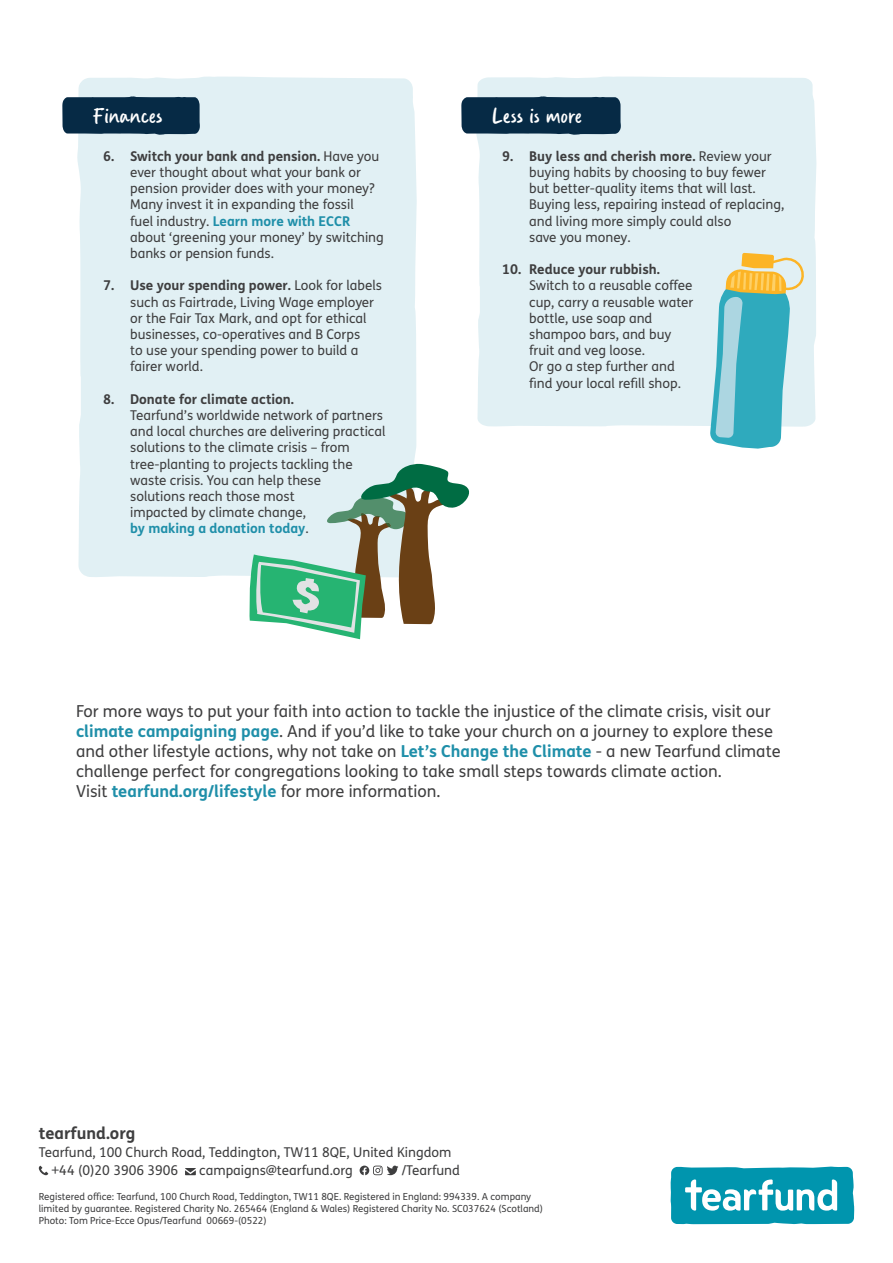
<style>
.page{position:relative;width:893px;height:1263px;background:#fff}
.page>*{position:absolute;margin:0;border:0;box-sizing:border-box;transform-origin:0 0}
.t1{font:24px "Gander";color:#fff}
.t2{font:16.5px/19.8px "FS Me";color:#3e3e3f}
.t3{font:700 16.5px "FS Me";color:#3e3e3f}
.t4{font:13.5px/16.2px "FS Me";color:#3e3e3f}
.t5{font:700 13.5px "FS Me";color:#3e3e3f}
.t6{font:9.75px/12px "FS Me";color:#3e3e3f}
.s1{font-weight:700}
.s2{font-weight:700;color:#1f8fa9}
</style>
<div class="page">
<div style="left:476px;top:76px;width:340px;height:351px;background:#e1f0f4"></div>
<div style="left:77px;top:76px;width:340px;height:501px;background:#e1f0f4"></div>
<svg style="left:461px;top:96px;width:160px;height:39px;background:#163851"></svg>
<svg style="left:62px;top:96px;width:138px;height:39px;background:#163851"></svg>
<svg style="left:39px;top:1166px;width:9px;height:9px"></svg>
<svg style="left:185px;top:1168px;width:11px;height:7px"></svg>
<svg style="left:360px;top:1165px;width:38px;height:10px"></svg>
<svg style="left:671px;top:1166px;width:183px;height:58px"></svg>
<svg style="left:248px;top:464px;width:221px;height:175px"></svg>
<svg style="left:710px;top:253px;width:97px;height:196px;background:#8fc9c7"></svg>
<h1 class="t1" style="left:93px;top:102px;width:71px">Finances</h1>
<h1 class="t1" style="left:492px;top:102px;width:92px">Less is more</h1>
<p class="t4" style="left:130px;top:148px;width:255px;text-indent:-27px"><span class="s1">6. Switch your bank and pension.</span> Have you ever thought about what your bank or pension provider does with your money?<br>Many invest it in expanding the fossil<br>fuel industry. <span class="s2">Learn more with ECCR </span>about ‘greening your money’ by switching banks or pension funds.</p>
<p class="t4" style="left:130px;top:277px;width:253px;text-indent:-27px"><span class="s1">7. Use your spending power.</span> Look for labels such as Fairtrade, Living Wage employer or the Fair Tax Mark, and opt for ethical businesses, co-operatives and B Corps<br>to use your spending power to build a fairer world.</p>
<p class="t5" style="left:103px;top:389px;width:192px">8. Donate for climate action.</p>
<p class="t4" style="left:130px;top:407px;width:257px">Tearfund’s worldwide network of partners and local churches are delivering practical solutions to the climate crisis – from tree-planting to projects tackling the waste crisis. You can help these<br>solutions reach those most<br>impacted by climate change,<br><span class="s2">by making a donation today</span>.</p>
<p class="t4" style="left:529px;top:148px;width:257px;text-indent:-27px"><span class="s1">9. Buy less and cherish more.</span> Review your buying habits by choosing to buy fewer but better-quality items that will last.<br>Buying less, repairing instead of replacing, and living more simply could also<br>save you money.</p>
<p class="t5" style="left:502px;top:259px;width:159px">10. Reduce your rubbish.</p>
<p class="t4" style="left:529px;top:277px;width:166px">Switch to a reusable coffee cup, carry a reusable water bottle, use soap and shampoo bars, and buy fruit and veg loose.<br>Or go a step further and find your local refill shop.</p>
<p class="t2" style="left:76px;top:701px;width:706px">For more ways to put your faith into action to tackle the injustice of the climate crisis, visit our <span class="s2">climate campaigning page</span>. And if you’d like to take your church on a journey to explore these and other lifestyle actions, why not take on <span class="s2">Let’s Change the Climate</span> - a new Tearfund climate challenge perfect for congregations looking to take small steps towards climate action.<br>Visit <span class="s2">tearfund.org/lifestyle</span> for more information.</p>
<p class="t3" style="left:39px;top:1120px;width:98px">tearfund.org</p>
<p class="t4" style="left:52px;top:1143px;width:401px;line-height:18px;text-indent:-13px">Tearfund, 100 Church Road, Teddington, TW11 8QE, United Kingdom +44 (0)20 3906 3906</p>
<p class="t4" style="left:199px;top:1162px;width:155px">campaigns@tearfund.org</p>
<p class="t4" style="left:402px;top:1162px;width:60px">/Tearfund</p>
<p class="t6" style="left:39px;top:1190px;width:506px">Registered office: Tearfund, 100 Church Road, Teddington, TW11 8QE. Registered in England: 994339. A company limited by guarantee. Registered Charity No. 265464 (England &amp; Wales) Registered Charity No. SC037624 (Scotland)<br>Photo: Tom Price-Ecce Opus/Tearfund 00669-(0522)</p>
</div>
